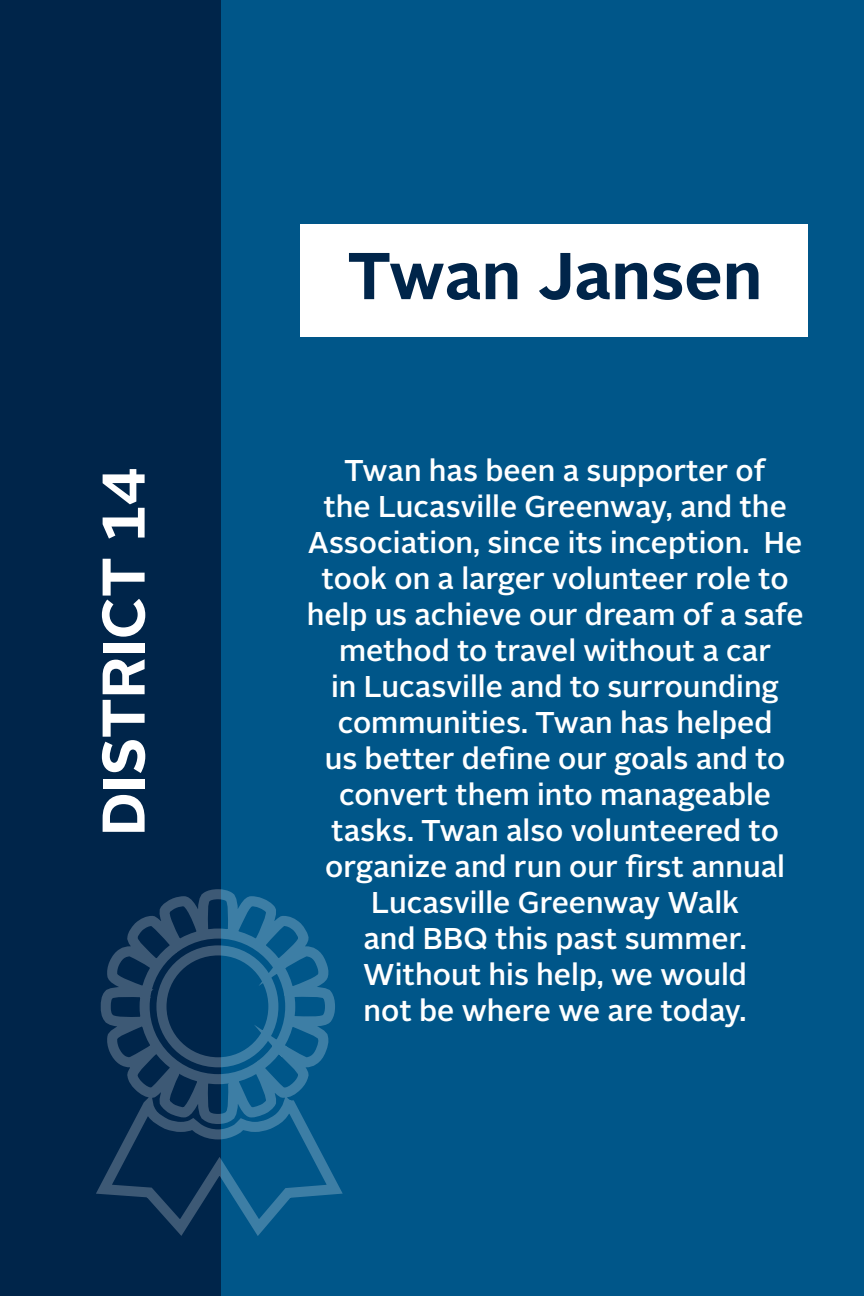
<style>
.page{position:relative;width:864px;height:1296px;background:#fff}
.page>*{position:absolute;margin:0;border:0;box-sizing:border-box;transform-origin:0 0}
.t1{font:700 66px "Alright Sans";color:#00254a}
.t2{font:700 60px "Alright Sans";color:#fff}
.t3{font:500 30px/36px "Alright Sans";color:#fff;text-align:center}
</style>
<div class="page">
<div style="left:0;top:0;width:259px;height:1296px;background:#00254a"></div>
<div style="left:221px;top:0;width:643px;height:1296px;background:#005689"></div>
<svg style="left:96px;top:889px;width:247px;height:347px"></svg>
<div style="left:300px;top:225px;width:508px;height:112px;background:#fff"></div>
<h1 class="t1" style="left:347px;top:230px;width:417px">Twan Jansen</h1>
<h2 class="t2" style="left:82px;top:836px;width:369px;rotate:-90deg">DISTRICT 14</h2>
<p class="t3" style="left:307px;top:453px;width:498px">Twan has been a supporter of<br>the Lucasville Greenway, and the<br>Association, since its inception. He took on a larger volunteer role to help us achieve our dream of a safe method to travel without a car<br>in Lucasville and to surrounding communities. Twan has helped<br>us better define our goals and to convert them into manageable tasks. Twan also volunteered to organize and run our first annual<br>Lucasville Greenway Walk<br>and BBQ this past summer.<br>Without his help, we would<br>not be where we are today.</p>
</div>
